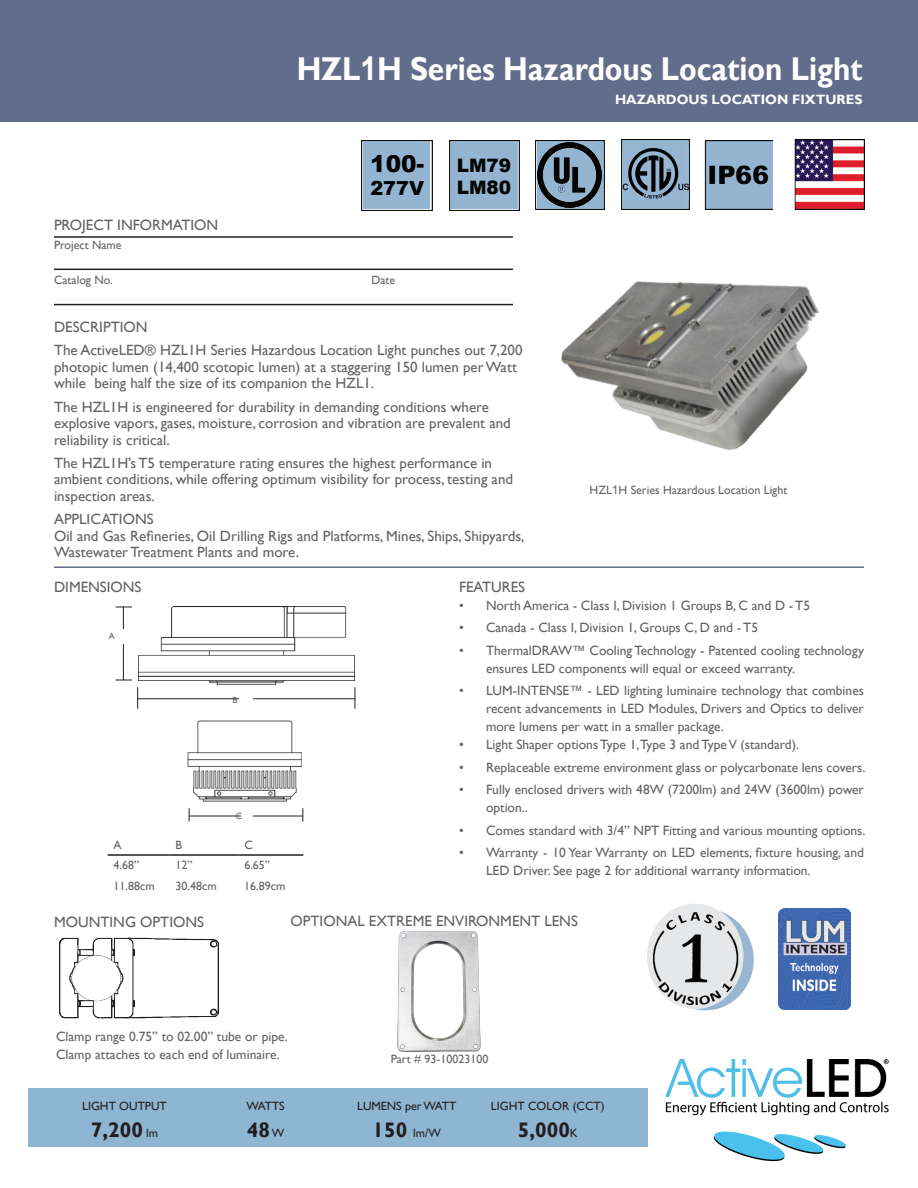
<style>
.page{position:relative;width:918px;height:1188px;background:#fff}
.page>*{position:absolute;margin:0;border:0;box-sizing:border-box;transform-origin:0 0}
.t1{font:700 33px "Gill Sans";color:#fff;scale:.9 1}
.t2{font:900 25.2px "Arial";color:#040503}
.t3{font:900 24.9px "Arial";color:#040503}
.t4{font:900 23.25px "Arial";color:#040503}
.t5{font:700 21px "Gill Sans";color:#231f20}
.t6{font:900 19.35px "Arial";color:#040503}
.t7{font:900 18.6px/22.2px "Arial";color:#040503}
.Description_Box{font:15px "Gill Sans";color:#636366}
.Description_Box-2{font:14.85px/16.5px "Gill Sans";color:#636366}
.content{font:13.5px/18px "Gill Sans";color:#636366}
.t8{font:700 13.5px "Gill Sans";color:#fff}
.Table_content{font:12px "Gill Sans";color:#636366}
.t9{font:12px "Gill Sans";color:#231f20}
.content-2{font:12px "Gill Sans";color:#636366}
.Table_content-2{font:9px "Gill Sans";color:#636366}
.s1{font-family:"Arial"}
.s2{font-weight:400;font-size:12px}
.s3{font-weight:700;font-size:21px}
</style>
<div class="page">
<div style="left:658px;top:909px;width:96px;height:101px;background:#98b5d2;border-radius:50%"></div>
<div style="left:0;top:0;width:918px;height:122px;background:#616d8a"></div>
<hr style="left:54px;top:566px;width:810px;height:2px;background:#626c89">
<div style="left:28px;top:1088px;width:620px;height:58px;background:#8eb5d2"></div>
<hr style="left:54px;top:236px;width:459px;height:2px;background:#231f20">
<hr style="left:54px;top:269px;width:459px;height:1px;background:#231f20">
<hr style="left:54px;top:304px;width:459px;height:1px;background:#231f20">
<hr style="left:108px;top:854px;width:62px;height:2px;background:#231f20">
<hr style="left:170px;top:854px;width:68px;height:2px;background:#231f20">
<hr style="left:238px;top:854px;width:65px;height:2px;background:#231f20">
<img style="left:665px;top:1059px;width:224px;height:102px">
<img style="left:794px;top:140px;width:70px;height:13px">
<img style="left:361px;top:142px;width:159px;height:67px">
<img style="left:449px;top:140px;width:70px;height:70px">
<img style="left:362px;top:140px;width:70px;height:70px">
<hr style="left:138px;top:698px;width:217px;height:1px;background:#231f20">
<svg style="left:137px;top:687px;width:1px;height:22px"></svg>
<svg style="left:355px;top:687px;width:1px;height:22px"></svg>
<div style="left:239px;top:690px;width:13px;height:17px;background:#fff"></div>
<hr style="left:123px;top:607px;width:1px;height:73px;background:#231f20">
<svg style="left:116px;top:680px;width:16px;height:1px"></svg>
<svg style="left:116px;top:607px;width:16px;height:1px"></svg>
<div style="left:117px;top:629px;width:13px;height:14px;background:#fff"></div>
<hr style="left:190px;top:816px;width:113px;height:1px;background:#231f20">
<svg style="left:189px;top:808px;width:1px;height:14px"></svg>
<svg style="left:302px;top:808px;width:1px;height:14px"></svg>
<div style="left:241px;top:807px;width:12px;height:17px;background:#fff"></div>
<img style="left:604px;top:141px;width:1px;height:12px">
<img style="left:535px;top:141px;width:69px;height:12px">
<img style="left:59px;top:937px;width:160px;height:82px">
<img style="left:187px;top:720px;width:114px;height:82px">
<div style="left:647px;top:904px;width:96px;height:105px;background:#e6e7e9;border-radius:50%"></div>
<img style="left:647px;top:909px;width:97px;height:95px">
<img style="left:779px;top:908px;width:72px;height:102px">
<img style="left:513px;top:153px;width:352px;height:297px">
<img style="left:139px;top:607px;width:215px;height:78px">
<img style="left:606px;top:141px;width:16px;height:67px">
<img style="left:622px;top:140px;width:64px;height:69px">
<img style="left:623px;top:147px;width:63px;height:52px">
<img style="left:686px;top:140px;width:86px;height:69px">
<img style="left:397px;top:931px;width:84px;height:121px">
<p class="t1" style="left:297px;top:49px;width:630px">HZL<span class="s1">1</span>H Series Hazardous Location Light</p>
<p class="t8" style="left:615px;top:91px;width:249px">HAZARDOUS LOCATION FIXTURES</p>
<p class="Description_Box" style="left:54px;top:216px;width:166px">PROJECT INFORMATION</p>
<p class="Table_content" style="left:54px;top:238px;width:69px">Project Name</p>
<p class="Table_content" style="left:54px;top:273px;width:60px">Catalog No.</p>
<p class="t4" style="left:367px;top:146px;width:56px">100-</p>
<p class="t6" style="left:367px;top:173px;width:55px">277V</p>
<p class="t4" style="left:370px;top:147px;width:56px">100-</p>
<p class="t6" style="left:370px;top:174px;width:55px">277V</p>
<p class="t3" style="left:366px;top:157px;width:62px">IP66</p>
<p class="t7" style="left:454px;top:153px;width:56px">LM79<br>LM80</p>
<p class="t7" style="left:457px;top:153px;width:56px">LM79<br>LM80</p>
<p class="t2" style="left:446px;top:156px;width:63px">IP61</p>
<p class="Table_content" style="left:372px;top:273px;width:25px">Date</p>
<p class="Description_Box" style="left:54px;top:318px;width:95px">DESCRIPTION</p>
<p class="Description_Box-2" style="left:54px;top:342px;width:470px">The ActiveLED® HZL1H Series Hazardous Location Light punches out 7,200 photopic lumen (14,400 scotopic lumen) at a staggering 150 lumen per Watt while being half the size of its companion the HZL1.</p>
<p class="Description_Box-2" style="left:54px;top:399px;width:458px">The HZL1H is engineered for durability in demanding conditions where explosive vapors, gases, moisture, corrosion and vibration are prevalent and reliability is critical.</p>
<p class="Description_Box-2" style="left:54px;top:455px;width:461px">The HZL1H’s T5 temperature rating ensures the highest performance in ambient conditions, while offering optimum visibility for process, testing and inspection areas.</p>
<p class="Description_Box-2" style="left:54px;top:511px;width:101px">APPLICATIONS</p>
<p class="Description_Box-2" style="left:54px;top:528px;width:472px">Oil and Gas Refineries, Oil Drilling Rigs and Platforms, Mines, Ships, Shipyards,<br>Wastewater Treatment Plants and more.</p>
<p class="Table_content" style="left:590px;top:483px;width:199px">HZL<span class="s1">1</span>H Series Hazardous Location Light</p>
<p class="Description_Box" style="left:54px;top:578px;width:89px">DIMENSIONS</p>
<p class="Description_Box" style="left:459px;top:578px;width:68px">FEATURES</p>
<p class="content" style="left:459px;top:596px;width:353px">• North America - Class I, Division 1 Groups B, C and D - T5</p>
<p class="content" style="left:459px;top:619px;width:301px">• Canada - Class I, Division 1, Groups C, D and - T5</p>
<p class="content" style="left:486px;top:641px;width:380px;text-indent:-27px">• ThermalDRAW™ Cooling Technology - Patented cooling technology ensures LED components will equal or exceed warranty.</p>
<p class="content" style="left:486px;top:682px;width:380px;text-align:justify;text-indent:-27px">• LUM-INTENSE™ - LED lighting luminaire technology that combines recent advancements in LED Modules, Drivers and Optics to deliver more lumens per watt in a smaller package.</p>
<p class="content" style="left:459px;top:736px;width:342px">• Light Shaper options Type 1,Type 3 and Type V (standard).</p>
<p class="content" style="left:459px;top:758px;width:408px">• Replaceable extreme environment glass or polycarbonate lens covers.</p>
<p class="content" style="left:486px;top:781px;width:380px;text-indent:-27px">• Fully enclosed drivers with 48W (7200lm) and 24W (3600lm) power option..</p>
<p class="content" style="left:459px;top:821px;width:408px">• Comes standard with 3/4” NPT Fitting and various mounting options.</p>
<p class="content" style="left:486px;top:844px;width:380px;text-indent:-27px">• Warranty - 10 Year Warranty on LED elements, fixture housing, and<br>LED Driver. See page 2 for additional warranty information.</p>
<p class="Table_content-2" style="left:109px;top:631px;width:8px">A</p>
<p class="Table_content-2" style="left:232px;top:695px;width:7px">B</p>
<p class="Table_content-2" style="left:236px;top:811px;width:8px">C</p>
<p class="Table_content" style="left:114px;top:838px;width:10px">A</p>
<p class="content-2" style="left:176px;top:838px;width:8px">B</p>
<p class="content-2" style="left:244px;top:838px;width:10px">C</p>
<p class="Table_content" style="left:114px;top:858px;width:27px">4.68”</p>
<p class="Table_content" style="left:176px;top:858px;width:19px">12”</p>
<p class="Table_content" style="left:244px;top:858px;width:27px">6.65”</p>
<p class="Table_content" style="left:114px;top:879px;width:43px">11.88cm</p>
<p class="Table_content" style="left:176px;top:879px;width:43px">30.48cm</p>
<p class="Table_content" style="left:244px;top:879px;width:43px">16.89cm</p>
<p class="Description_Box" style="left:54px;top:913px;width:151px">MOUNTING OPTIONS</p>
<p class="Description_Box" style="left:291px;top:912px;width:289px">OPTIONAL EXTREME ENVIRONMENT LENS</p>
<p class="content" style="left:56px;top:1028px;width:233px">Clamp range 0.75” to 02.00” tube or pipe.</p>
<p class="content" style="left:56px;top:1046px;width:225px">Clamp attaches to each end of luminaire.</p>
<p class="Table_content" style="left:391px;top:1052px;width:99px">Part # 93-10023100</p>
<p class="t9" style="left:82px;top:1099px;width:86px">LIGHT OUTPUT</p>
<p class="t9" style="left:246px;top:1099px;width:40px">WATTS</p>
<p class="t9" style="left:357px;top:1099px;width:101px">LUMENS per WATT</p>
<p class="t9" style="left:491px;top:1099px;width:115px">LIGHT COLOR (CCT)</p>
<p class="t5" style="left:91px;top:1117px;width:69px">7,200 <span class="s2">lm</span></p>
<p class="t5" style="left:247px;top:1117px;width:39px">48 <span class="s2">W</span></p>
<p class="t9" style="left:373px;top:1126px;width:70px"><span class="s3">150</span> lm/W</p>
<p class="t5" style="left:518px;top:1117px;width:61px">5,000<span class="s2">K</span></p>
</div>
